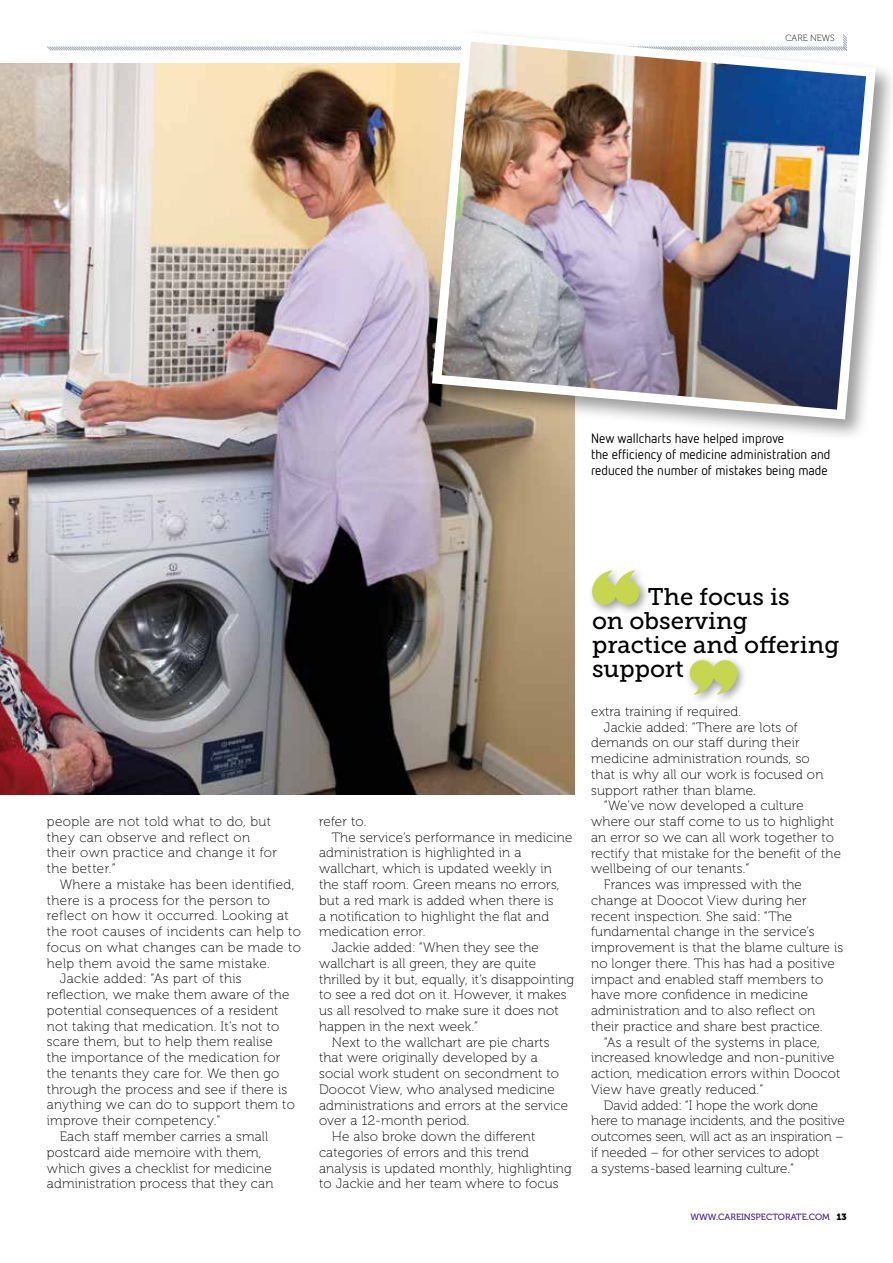
<style>
.page{position:relative;width:893px;height:1263px;background:#fff}
.page>*{position:absolute;margin:0;border:0;box-sizing:border-box;transform-origin:0 0}
.t1{font:24px/24px "Museo Slab 500";color:#000}
.t2{font:13.5px/15.8px "Museo 100";letter-spacing:.015em;color:#000}
.t3{font:13.5px "Museo 100";letter-spacing:-.005em;color:#000}
.t4{font:13.5px/16.2px "Netto OT";color:#000}
.t5{font:9px "Museo 500";color:#4a2683}
.t6{font:9px "Museo 100";color:#000}
.s1{font-family:"Museo 900";color:#000}
</style>
<div class="page">
<svg style="left:47px;top:46px;width:380px;height:5px"></svg>
<img style="left:0;top:64px;width:574px;height:730px">
<div style="left:428px;top:27px;width:465px;height:415px;background:#000;opacity:.4"></div>
<img style="left:427px;top:27px;width:454px;height:397px">
<div style="left:587px;top:566px;width:63px;height:50px;background:#000;opacity:.4"></div>
<svg style="left:592px;top:570px;width:47px;height:35px;background:#cfda7e"></svg>
<div style="left:685px;top:655px;width:63px;height:50px;background:#000;opacity:.4"></div>
<svg style="left:690px;top:660px;width:47px;height:34px;background:#ccd678"></svg>
<p class="t6" style="left:785px;top:33px;width:51px">CARE NEWS</p>
<p class="t4" style="left:591px;top:429px;width:241px">New wallcharts have helped improve<br>the efficiency of medicine administration and reduced the number of mistakes being made</p>
<p class="t2" style="left:47px;top:814px;width:232px">people are not told what to do, but they can observe and reflect on their own practice and change it for the better.”</p>
<p class="t2" style="left:60px;top:877px;width:236px">Where a mistake has been identified,</p>
<p class="t2" style="left:47px;top:892px;width:225px">there is a process for the person to</p>
<p class="t2" style="left:47px;top:908px;width:243px">reflect on how it occurred. Looking at</p>
<p class="t2" style="left:47px;top:924px;width:256px">the root causes of incidents can help to</p>
<p class="t2" style="left:47px;top:940px;width:255px">focus on what changes can be made to</p>
<p class="t2" style="left:47px;top:955px;width:224px">help them avoid the same mistake.</p>
<p class="t2" style="left:60px;top:971px;width:183px">Jackie added: “As part of this</p>
<p class="t2" style="left:47px;top:987px;width:244px">reflection, we make them aware of the</p>
<p class="t2" style="left:47px;top:1003px;width:233px">potential consequences of a resident</p>
<p class="t2" style="left:47px;top:1018px;width:234px">not taking that medication. It’s not to</p>
<p class="t2" style="left:47px;top:1034px;width:227px">scare them, but to help them realise</p>
<p class="t2" style="left:47px;top:1050px;width:235px">the importance of the medication for</p>
<p class="t2" style="left:47px;top:1066px;width:234px">the tenants they care for. We then go</p>
<p class="t2" style="left:47px;top:1081px;width:242px">through the process and see if there is</p>
<p class="t2" style="left:47px;top:1097px;width:249px">anything we can do to support them to</p>
<p class="t2" style="left:47px;top:1113px;width:175px">improve their competency.”</p>
<p class="t2" style="left:60px;top:1129px;width:210px">Each staff member carries a small</p>
<p class="t2" style="left:47px;top:1144px;width:216px">postcard aide memoire with them,</p>
<p class="t2" style="left:47px;top:1160px;width:226px">which gives a checklist for medicine</p>
<p class="t2" style="left:47px;top:1176px;width:228px">administration process that they can</p>
<p class="t2" style="left:319px;top:814px;width:49px">refer to.</p>
<p class="t2" style="left:332px;top:829px;width:242px">The service’s performance in medicine</p>
<p class="t2" style="left:319px;top:845px;width:204px">administration is highlighted in a</p>
<p class="t2" style="left:319px;top:861px;width:234px">wallchart, which is updated weekly in</p>
<p class="t2" style="left:319px;top:877px;width:242px">the staff room. Green means no errors,</p>
<p class="t2" style="left:319px;top:892px;width:236px">but a red mark is added when there is</p>
<p class="t2" style="left:319px;top:908px;width:232px">a notification to highlight the flat and</p>
<p class="t2" style="left:319px;top:924px;width:108px">medication error.</p>
<p class="t2" style="left:332px;top:940px;width:209px">Jackie added: “When they see the</p>
<p class="t2" style="left:319px;top:955px;width:219px">wallchart is all green, they are quite</p>
<p class="t2" style="left:319px;top:971px;width:257px">thrilled by it but, equally, it’s disappointing</p>
<p class="t2" style="left:319px;top:987px;width:249px">to see a red dot on it. However, it makes</p>
<p class="t2" style="left:319px;top:1003px;width:241px">us all resolved to make sure it does not</p>
<p class="t2" style="left:319px;top:1018px;width:161px">happen in the next week.”</p>
<p class="t2" style="left:332px;top:1034px;width:219px">Next to the wallchart are pie charts</p>
<p class="t2" style="left:319px;top:1050px;width:220px">that were originally developed by a</p>
<p class="t2" style="left:319px;top:1066px;width:242px">social work student on secondment to</p>
<p class="t2" style="left:319px;top:1082px;width:237px">Doocot View, who analysed medicine</p>
<p class="t2" style="left:319px;top:1097px;width:251px">administrations and errors at the service</p>
<p class="t2" style="left:319px;top:1113px;width:152px">over a 12-month period.</p>
<p class="t2" style="left:332px;top:1129px;width:205px">He also broke down the different</p>
<p class="t2" style="left:319px;top:1145px;width:211px">categories of errors and this trend</p>
<p class="t2" style="left:319px;top:1160px;width:254px">analysis is updated monthly, highlighting</p>
<p class="t2" style="left:319px;top:1176px;width:241px">to Jackie and her team where to focus</p>
<h1 class="t1" style="left:592px;top:585px;width:249px;text-indent:56px">The focus is<br>on observing practice and offering support</h1>
<p class="t2" style="left:591px;top:704px;width:152px">extra training if required.</p>
<p class="t2" style="left:604px;top:719px;width:195px">Jackie added: “There are lots of</p>
<p class="t2" style="left:591px;top:735px;width:210px">demands on our staff during their</p>
<p class="t2" style="left:591px;top:751px;width:220px">medicine administration rounds, so</p>
<p class="t2" style="left:591px;top:767px;width:234px">that is why all our work is focused on</p>
<p class="t2" style="left:591px;top:782px;width:166px">support rather than blame.</p>
<p class="t2" style="left:604px;top:798px;width:201px">“We’ve now developed a culture</p>
<p class="t2" style="left:591px;top:814px;width:245px">where our staff come to us to highlight</p>
<p class="t2" style="left:591px;top:830px;width:244px">an error so we can all work together to</p>
<p class="t2" style="left:591px;top:845px;width:252px">rectify that mistake for the benefit of the</p>
<p class="t2" style="left:591px;top:861px;width:160px">wellbeing of our tenants.”</p>
<p class="t2" style="left:604px;top:877px;width:200px">Frances was impressed with the</p>
<p class="t2" style="left:591px;top:893px;width:217px">change at Doocot View during her</p>
<p class="t2" style="left:591px;top:908px;width:203px">recent inspection. She said: “The</p>
<p class="t2" style="left:591px;top:924px;width:225px">fundamental change in the service’s</p>
<p class="t2" style="left:591px;top:940px;width:254px">improvement is that the blame culture is</p>
<p class="t2" style="left:591px;top:956px;width:245px">no longer there. This has had a positive</p>
<p class="t2" style="left:591px;top:971px;width:234px">impact and enabled staff members to</p>
<p class="t2" style="left:591px;top:987px;width:218px">have more confidence in medicine</p>
<p class="t2" style="left:591px;top:1003px;width:226px">administration and to also reflect on</p>
<p class="t2" style="left:591px;top:1019px;width:233px">their practice and share best practice.</p>
<p class="t2" style="left:604px;top:1034px;width:218px">“As a result of the systems in place,</p>
<p class="t2" style="left:591px;top:1050px;width:245px">increased knowledge and non-punitive</p>
<p class="t2" style="left:591px;top:1066px;width:251px">action, medication errors within Doocot</p>
<p class="t2" style="left:591px;top:1082px;width:174px">View have greatly reduced.”</p>
<p class="t3" style="left:604px;top:1098px;width:216px">David added: “I hope the work done</p>
<p class="t3" style="left:591px;top:1114px;width:255px">here to manage incidents, and the positive</p>
<p class="t3" style="left:591px;top:1129px;width:254px">outcomes seen, will act as an inspiration –</p>
<p class="t3" style="left:591px;top:1145px;width:230px">if needed – for other services to adopt</p>
<p class="t3" style="left:591px;top:1161px;width:204px">a systems-based learning culture.”</p>
<p class="t5" style="left:691px;top:1212px;width:158px">WWW.CAREINSPECTORATE.COM <span class="s1">13</span></p>
</div>
